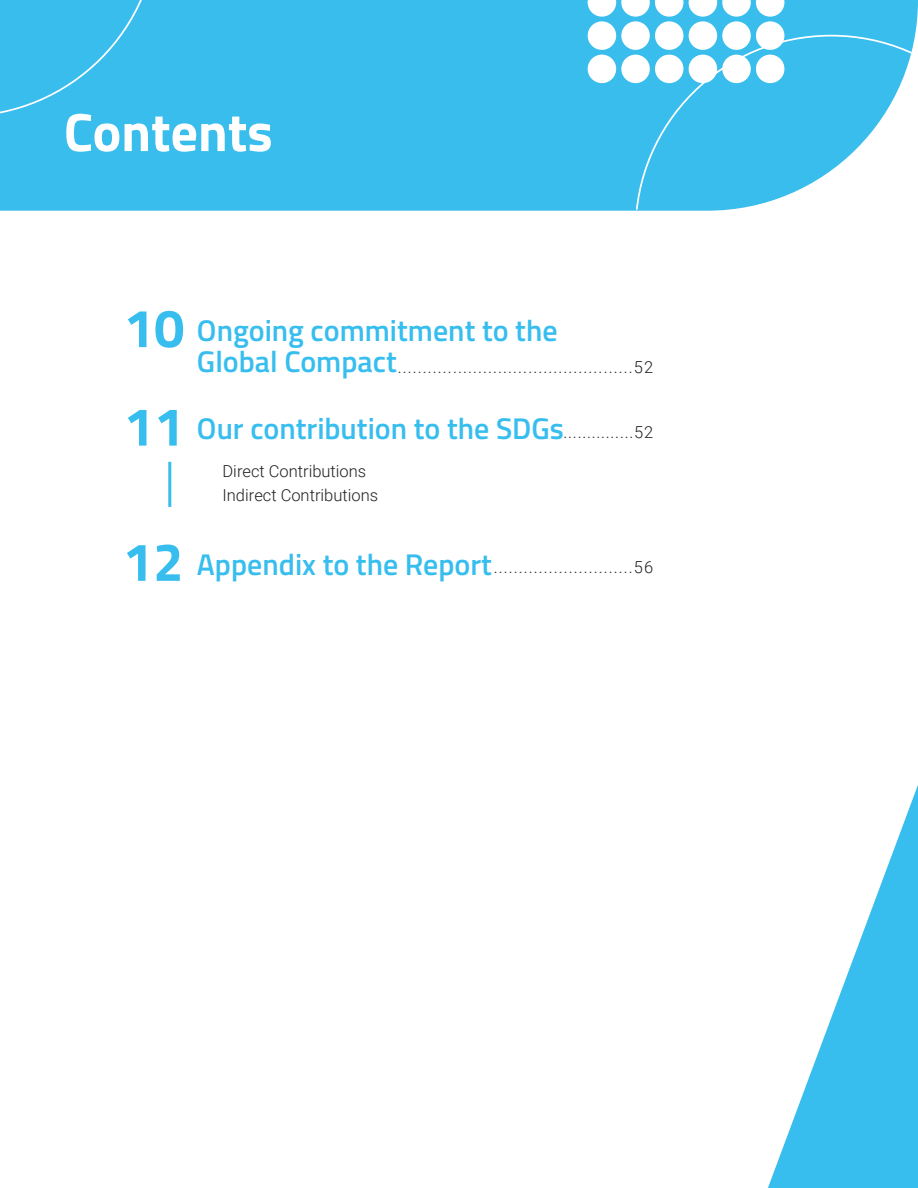
<style>
.page{position:relative;width:918px;height:1188px;background:#fff}
.page>*{position:absolute;margin:0;border:0;box-sizing:border-box;transform-origin:0 0}
.t1{font:700 54px "Titillium Web";color:#fff}
.t2{font:700 54px/98.6px "Titillium Web";color:#37beee}
.t3{font:600 30px/31.5px "Titillium Web";color:#37beee}
.t4{font:300 16.5px/24px "Roboto";color:#231f20}
</style>
<div class="page">
<svg style="left:0;top:0;width:917px;height:210px;background:#4dc3ee"></svg>
<svg style="left:768px;top:785px;width:150px;height:403px"></svg>
<hr style="left:168px;top:462px;width:3px;height:45px;background:#37beee">
<h1 class="t1" style="left:64px;top:91px;width:210px">Contents</h1>
<h1 class="t2" style="left:124px;top:276px;width:62px">10<br>11</h1>
<h2 class="t3" style="left:197px;top:313px;width:362px">Ongoing commitment to the<br>Global Compact</h2>
<h2 class="t3" style="left:197px;top:412px;width:368px">Our contribution to the SDGs</h2>
<p class="t4" style="left:398px;top:355px;width:257px">...............................................52</p>
<p class="t4" style="left:564px;top:419px;width:91px">...............52</p>
<p class="t4" style="left:223px;top:459px;width:157px">Direct Contributions<br>Indirect Contributions</p>
<h1 class="t2" style="left:123px;top:510px;width:62px">12</h1>
<h2 class="t3" style="left:197px;top:547px;width:297px">Appendix to the Report</h2>
<p class="t4" style="left:494px;top:555px;width:161px">............................56</p>
</div>
